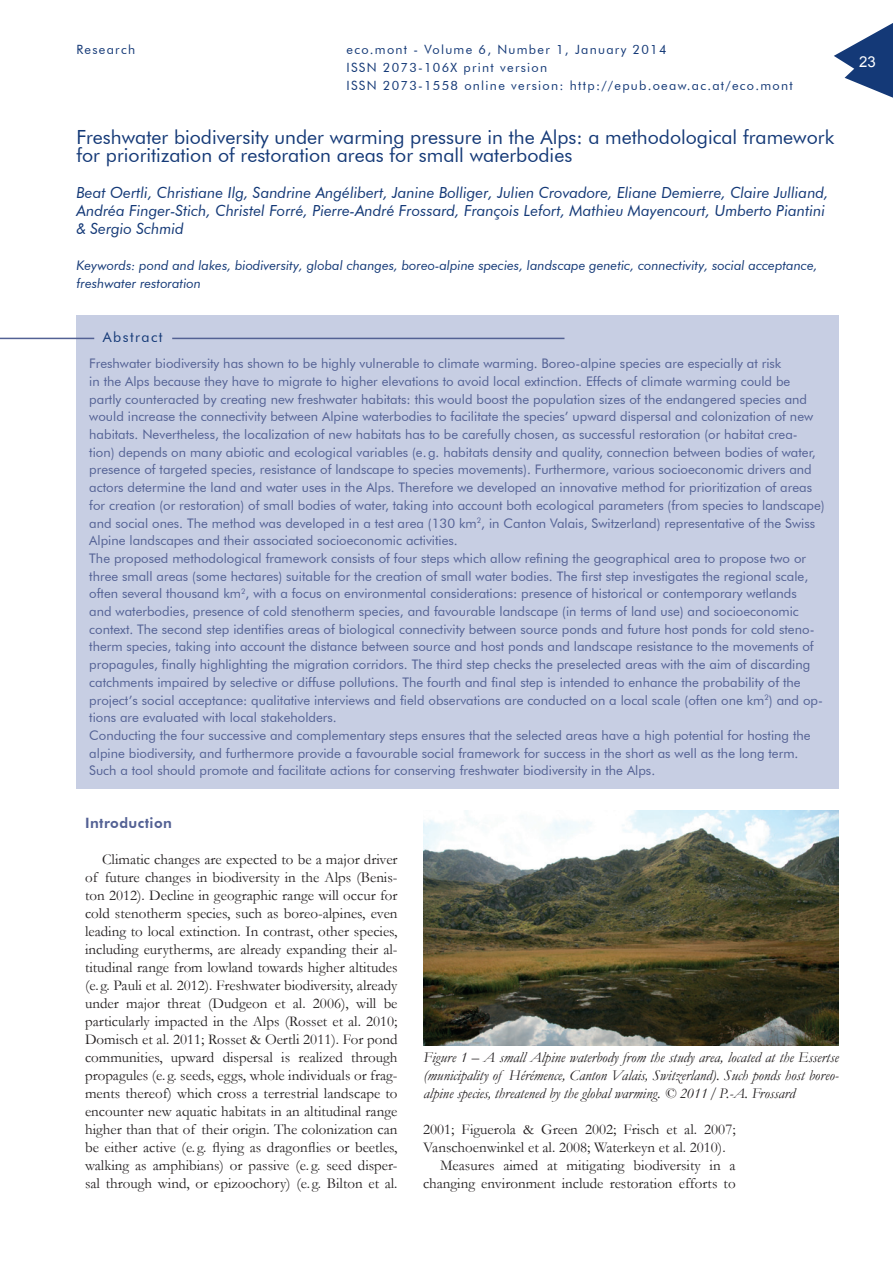
<style>
.page{position:relative;width:893px;height:1263px;background:#fff}
.page>*{position:absolute;margin:0;border:0;box-sizing:border-box;transform-origin:0 0}
.t1{font:19.5px/18px "Futura BT";color:#143977}
.t2{font:italic 15.3px/18px "Futura BT";color:#143977}
.t3{font:15px/18px "Garamond";color:#231f20;text-align:justify}
.t4{font:italic 15px/18px "Garamond";color:#231f20;text-align:justify}
.t5{font:15px "Arial";color:#fff}
.t6{font:800 14.25px "Futura BT";letter-spacing:.03em;color:#536194}
.t7{font:14.25px "Futura BT";letter-spacing:.1em;color:#143977}
.t8{font:13.2px/17.7px "Futura BT";color:#536194}
.t9{font:italic 13.2px/18px "Futura BT";color:#143977}
.t10{font:12.75px/18px "Futura BT";letter-spacing:.1em;color:#143977}
</style>
<div class="page">
<div style="left:77px;top:315px;width:762px;height:474px;background:#c7cee3"></div>
<hr style="left:0;top:338px;width:94px;height:1px;background:#536194">
<hr style="left:172px;top:338px;width:392px;height:1px;background:#536194">
<svg style="left:834px;top:23px;width:59px;height:75px"></svg>
<img style="left:423px;top:810px;width:416px;height:235px">
<p class="t10" style="left:77px;top:40px;width:60px">Research</p>
<p class="t10" style="left:347px;top:40px;width:448px">eco.mont - Volume 6, Number 1, January 2014<br>ISSN 2073-106X print version<br>ISSN 2073-1558 online version: http://epub.oeaw.ac.at/eco.mont</p>
<h1 class="t1" style="left:77px;top:128px;width:759px">Freshwater biodiversity under warming pressure in the Alps: a methodological framework for prioritization of restoration areas for small waterbodies</h1>
<p class="t2" style="left:77px;top:183px;width:754px">Beat Oertli, Christiane Ilg, Sandrine Angélibert, Janine Bolliger, Julien Crovadore, Eliane Demierre, Claire Julliand,<br>Andréa Finger-Stich, Christel Forré, Pierre-André Frossard, François Lefort, Mathieu Mayencourt, Umberto Piantini &amp; Sergio Schmid</p>
<p class="t9" style="left:77px;top:256px;width:742px">Keywords: pond and lakes, biodiversity, global changes, boreo-alpine species, landscape genetic, connectivity, social acceptance, freshwater restoration</p>
<p class="t7" style="left:103px;top:328px;width:61px">Abstract</p>
<p class="t8" style="left:89px;top:355px;width:737px">Freshwater biodiversity has shown to be highly vulnerable to climate warming. Boreo-alpine species are especially at risk<br>in the Alps because they have to migrate to higher elevations to avoid local extinction. Effects of climate warming could be partly counteracted by creating new freshwater habitats: this would boost the population sizes of the endangered species and would increase the connectivity between Alpine waterbodies to facilitate the species’ upward dispersal and colonization of new habitats. Nevertheless, the localization of new habitats has to be carefully chosen, as successful restoration (or habitat crea&shy;tion) depends on many abiotic and ecological variables (e.g. habitats density and quality, connection between bodies of water, presence of targeted species, resistance of landscape to species movements). Furthermore, various socioeconomic drivers and actors determine the land and water uses in the Alps. Therefore we developed an innovative method for prioritization of areas for creation (or restoration) of small bodies of water, taking into account both ecological parameters (from species to landscape) and social ones. The method was developed in a test area (130 km<sup>2</sup>, in Canton Valais, Switzerland) representative of the Swiss Alpine landscapes and their associated socioeconomic activities.<br>The proposed methodological framework consists of four steps which allow refining the geographical area to propose two or three small areas (some hectares) suitable for the creation of small water bodies. The first step investigates the regional scale, often several thousand km<sup>2</sup>, with a focus on environmental considerations: presence of historical or contemporary wetlands<br>and waterbodies, presence of cold stenotherm species, and favourable landscape (in terms of land use) and socioeconomic context. The second step identifies areas of biological connectivity between source ponds and future host ponds for cold steno&shy;therm species, taking into account the distance between source and host ponds and landscape resistance to the movements of propagules, finally highlighting the migration corridors. The third step checks the preselected areas with the aim of discarding catchments impaired by selective or diffuse pollutions. The fourth and final step is intended to enhance the probability of the project’s social acceptance: qualitative interviews and field observations are conducted on a local scale (often one km<sup>2</sup>) and op&shy;tions are evaluated with local stakeholders.<br>Conducting the four successive and complementary steps ensures that the selected areas have a high potential for hosting the alpine biodiversity, and furthermore provide a favourable social framework for success in the short as well as the long term.<br>Such a tool should promote and facilitate actions for conserving freshwater biodiversity in the Alps.</p>
<p class="t6" style="left:85px;top:814px;width:89px">Introduction</p>
<p class="t3" style="left:85px;top:850px;width:314px;text-indent:17px">Climatic changes are expected to be a major driver of future changes in biodiversity in the Alps (Benis&shy;ton 2012). Decline in geographic range will occur for cold stenotherm species, such as boreo-alpines, even leading to local extinction. In contrast, other species, including eurytherms, are already expanding their al&shy;titudinal range from lowland towards higher altitudes (e. g. Pauli et al. 2012). Freshwater biodiversity, already under major threat (Dudgeon et al. 2006), will be particularly impacted in the Alps (Rosset et al. 2010; Domisch et al. 2011; Rosset &amp; Oertli 2011). For pond communities, upward dispersal is realized through propagules (e. g. seeds, eggs, whole individuals or frag&shy;ments thereof) which cross a terrestrial landscape to encounter new aquatic habitats in an altitudinal range higher than that of their origin. The colonization can be either active (e. g. flying as dragonflies or beetles, walking as amphibians) or passive (e. g. seed disper&shy;sal through wind, or epizoochory) (e. g. Bilton et al.</p>
<p class="t4" style="left:423px;top:1048px;width:417px">Figure 1 – A small Alpine waterbody from the study area, located at the Essertse (municipality of Hérémence, Canton Valais, Switzerland). Such ponds host boreo&shy;alpine species, threatened by the global warming. © 2011 /P.-A. Frossard</p>
<p class="t3" style="left:423px;top:1120px;width:314px">2001; Figuerola &amp; Green 2002; Frisch et al. 2007;</p>
<p class="t3" style="left:423px;top:1138px;width:304px">Vanschoenwinkel et al. 2008; Waterkeyn et al. 2010).</p>
<p class="t3" style="left:440px;top:1156px;width:297px">Measures aimed at mitigating biodiversity in a</p>
<p class="t3" style="left:423px;top:1174px;width:314px">changing environment include restoration efforts to</p>
<p class="t5" style="left:859px;top:52px;width:18px">23</p>
</div>
